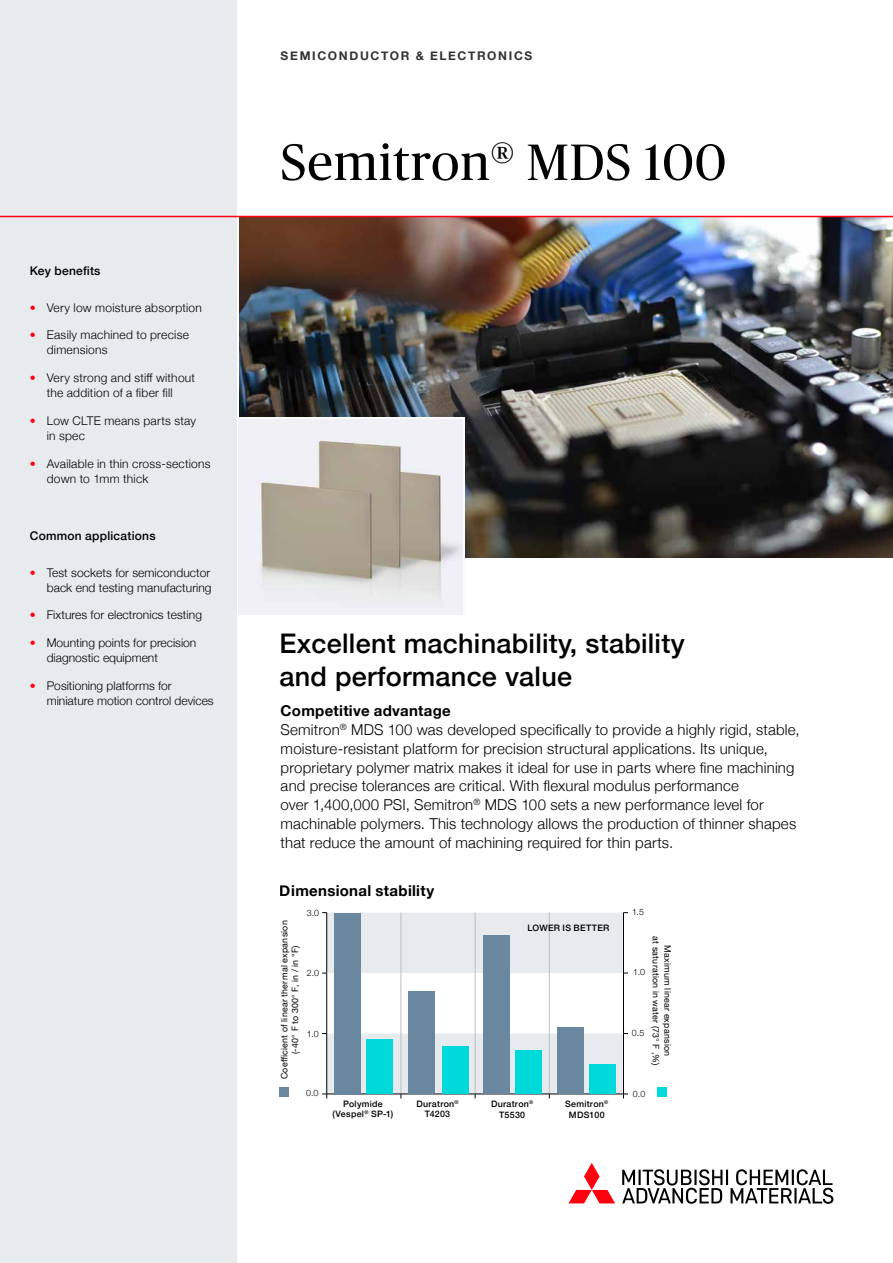
<style>
.page{position:relative;width:893px;height:1263px;background:#fff}
.page>*{position:absolute;margin:0;border:0;box-sizing:border-box;transform-origin:0 0}
.t1{font:51px "Publico";letter-spacing:.015em;color:#000}
.t2{font:500 27px/33px "Helvetica Neue";letter-spacing:.01em;color:#000}
.t3{font:300 15px/18.8px "Helvetica Neue";letter-spacing:.01em;color:#000}
.t4{font:700 15px "Helvetica Neue";letter-spacing:.02em;color:#000}
.t5{font:300 12px/15px "Helvetica Neue";letter-spacing:.005em;color:#000}
.t6{font:500 12px "Helvetica Neue";letter-spacing:.02em;color:#000}
.t7{font:700 12px "Helvetica Neue";letter-spacing:.135em;color:#323232}
.t8{font:8.85px/10.6px "Helvetica Neue";letter-spacing:.03em;color:#000;text-align:center}
.t9{font:500 8.85px/10.6px "Helvetica Neue";letter-spacing:.03em;color:#000;text-align:center}
.t10{font:300 8.85px "Helvetica Neue";color:#000}
.s1{color:#ff000f}
.s2{font-weight:700}
</style>
<div class="page">
<img style="left:239px;top:217px;width:654px;height:340px">
<img style="left:239px;top:420px;width:223px;height:194px">
<div style="left:236px;top:417px;width:229px;height:200px;border:2px solid #fff"></div>
<div style="left:0;top:0;width:236px;height:1263px;background:#e7ebee"></div>
<hr style="left:0;top:216px;width:893px;height:1px;background:#ff000f">
<svg style="left:327px;top:913px;width:296px;height:181px;fill:#e7ebee"></svg>
<hr style="left:401px;top:913px;width:1px;height:60px;background:#bebebe">
<hr style="left:401px;top:973px;width:1px;height:60px;background:#bebebe">
<hr style="left:401px;top:1033px;width:1px;height:61px;background:#bebebe">
<hr style="left:475px;top:913px;width:1px;height:60px;background:#bebebe">
<hr style="left:475px;top:973px;width:1px;height:60px;background:#bebebe">
<hr style="left:475px;top:1033px;width:1px;height:61px;background:#bebebe">
<hr style="left:549px;top:913px;width:1px;height:60px;background:#bebebe">
<hr style="left:549px;top:973px;width:1px;height:60px;background:#bebebe">
<hr style="left:549px;top:1033px;width:1px;height:61px;background:#bebebe">
<hr style="left:326px;top:913px;width:1px;height:60px;background:#000">
<hr style="left:326px;top:973px;width:1px;height:60px;background:#000">
<hr style="left:326px;top:1034px;width:1px;height:60px;background:#000">
<hr style="left:327px;top:1094px;width:74px;height:1px;background:#000">
<hr style="left:401px;top:1094px;width:74px;height:1px;background:#000">
<hr style="left:475px;top:1094px;width:74px;height:1px;background:#000">
<hr style="left:549px;top:1094px;width:74px;height:1px;background:#000">
<hr style="left:623px;top:913px;width:1px;height:60px;background:#000">
<hr style="left:623px;top:973px;width:1px;height:60px;background:#000">
<hr style="left:623px;top:1033px;width:1px;height:61px;background:#000">
<div style="left:334px;top:913px;width:27px;height:182px;background:#69879e"></div>
<div style="left:408px;top:992px;width:27px;height:102px;background:#69879e"></div>
<div style="left:483px;top:935px;width:26px;height:159px;background:#69879e"></div>
<div style="left:557px;top:1027px;width:26px;height:67px;background:#69879e"></div>
<div style="left:367px;top:1039px;width:26px;height:55px;background:#00d9d9"></div>
<div style="left:442px;top:1046px;width:27px;height:48px;background:#00d9d9"></div>
<div style="left:515px;top:1050px;width:27px;height:44px;background:#00d9d9"></div>
<div style="left:589px;top:1065px;width:27px;height:29px;background:#00d9d9"></div>
<div style="left:280px;top:1087px;width:9px;height:9px;background:#69879e"></div>
<div style="left:658px;top:1087px;width:9px;height:9px;background:#00d9d9"></div>
<svg style="left:568px;top:1163px;width:47px;height:40px"></svg>
<svg style="left:622px;top:1169px;width:211px;height:35px"></svg>
<p class="t6" style="left:30px;top:261px;width:72px">Key benefits</p>
<p class="t5" style="left:30px;top:299px;width:174px"><span class="s1">•</span> Very low moisture absorption</p>
<p class="t5" style="left:47px;top:327px;width:144px;text-indent:-17px"><span class="s1">•</span> Easily machined to precise dimensions</p>
<p class="t5" style="left:30px;top:369px;width:167px;text-align:center"><span class="s1">•</span> Very strong and stiff without the addition of a fiber fill</p>
<p class="t5" style="left:47px;top:412px;width:151px;text-indent:-17px"><span class="s1">•</span> Low CLTE means parts stay in spec</p>
<p class="t5" style="left:47px;top:455px;width:165px;text-indent:-17px"><span class="s1">•</span> Available in thin cross-sections down to 1mm thick</p>
<p class="t6" style="left:30px;top:526px;width:127px">Common applications</p>
<p class="t5" style="left:30px;top:564px;width:183px;text-align:right"><span class="s1">•</span> Test sockets for semiconductor back end testing manufacturing</p>
<p class="t5" style="left:30px;top:607px;width:174px"><span class="s1">•</span> Fixtures for electronics testing</p>
<p class="t5" style="left:47px;top:634px;width:151px;text-indent:-17px"><span class="s1">•</span> Mounting points for precision diagnostic equipment</p>
<p class="t5" style="left:47px;top:677px;width:168px;text-indent:-17px"><span class="s1">•</span> Positioning platforms for miniature motion control devices</p>
<p class="t7" style="left:281px;top:46px;width:253px">SEMICONDUCTOR &amp; ELECTRONICS</p>
<h1 class="t1" style="left:281px;top:134px;width:447px">Semitron<sup>®</sup> MDS 100</h1>
<h2 class="t2" style="left:280px;top:624px;width:407px">Excellent machinability, stability and performance value</h2>
<p class="t3" style="left:281px;top:700px;width:520px"><span class="s2">Competitive advantage<br></span>Semitron<sup>®</sup> MDS 100 was developed specifically to provide a highly rigid, stable, moisture-resistant platform for precision structural applications. Its unique, proprietary polymer matrix makes it ideal for use in parts where fine machining and precise tolerances are critical. With flexural modulus performance<br>over 1,400,000 PSI, Semitron<sup>®</sup> MDS 100 sets a new performance level for machinable polymers. This technology allows the production of thinner shapes that reduce the amount of machining required for thin parts.</p>
<p class="t4" style="left:280px;top:879px;width:156px">Dimensional stability</p>
<p class="t10" style="left:307px;top:906px;width:14px">3.0</p>
<p class="t10" style="left:632px;top:905px;width:13px">1.5</p>
<p class="t8" style="left:279px;top:1079px;width:161px;rotate:-90deg">Coefficient of linear thermal expansion (-40° F to 300° F, in / in °F)</p>
<p class="t10" style="left:307px;top:966px;width:14px">2.0</p>
<p class="t10" style="left:307px;top:1026px;width:13px">1.0</p>
<p class="t9" style="left:527px;top:922px;width:84px">LOWER IS BETTER</p>
<p class="t8" style="left:673px;top:936px;width:130px;line-height:11.7px;rotate:90deg">Maximum linear expansion<br>at saturation in water (73° F ,%)</p>
<p class="t10" style="left:633px;top:964px;width:13px">1.0</p>
<p class="t10" style="left:632px;top:1026px;width:14px">0.5</p>
<p class="t10" style="left:306px;top:1086px;width:14px">0.0</p>
<p class="t10" style="left:633px;top:1087px;width:14px">0.0</p>
<p class="t9" style="left:333px;top:1097px;width:62px">Polymide (Vespel<sup>®</sup> SP-1)</p>
<p class="t9" style="left:416px;top:1097px;width:44px">Duratron<sup>®<br></sup>T4203</p>
<p class="t9" style="left:491px;top:1098px;width:44px">Duratron<sup>®<br></sup>T5530</p>
<p class="t9" style="left:565px;top:1098px;width:45px">Semitron<sup>®<br></sup>MDS100</p>
</div>
